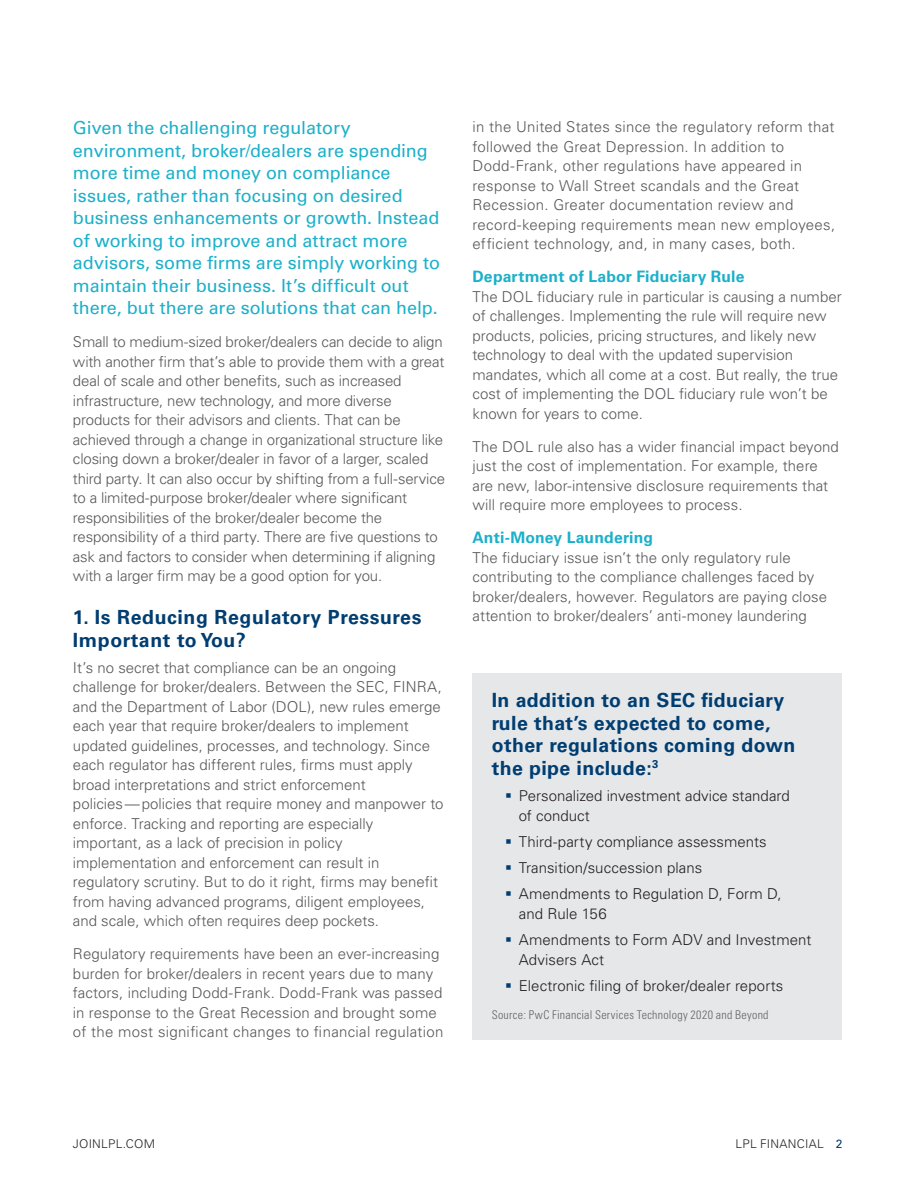
<style>
.page{position:relative;width:918px;height:1188px;background:#fff}
.page>*{position:absolute;margin:0;border:0;box-sizing:border-box;transform-origin:0 0}
.Subhead{font:700 19.5px/22.5px "Univers LT Std";letter-spacing:.02em;color:#003d71}
.Intro_Paragraph{font:18px/22.5px "Univers LT Std";color:#1cb0ca}
.Sub-subhead{font:700 15.75px "Univers LT Std";letter-spacing:.01em;color:#1cb0ca}
.Body_Text{font:300 15px/19.5px "Univers LT Std";color:#57585a}
.Body_Text-2{font:300 15px/19.5px "Univers LT Std";letter-spacing:.02em;color:#57585a}
.t1{font:300 15px/19.5px "Univers LT Std";letter-spacing:.005em;color:#231f20}
.Disclosure{font:300 condensed 12px "Univers LT Std";letter-spacing:.025em;color:#636366}
.t2{font:300 12px "Univers LT Std";letter-spacing:.02em;color:#231f20}
.s1{font-weight:400;color:#003d71}
</style>
<div class="page">
<div style="left:472px;top:673px;width:370px;height:367px;background:#e6e7e9"></div>
<p class="Intro_Paragraph" style="left:73px;top:117px;width:369px">Given the challenging regulatory environment, broker/dealers are spending more time and money on compliance issues, rather than focusing on desired business enhancements or growth. Instead of working to improve and attract more advisors, some firms are simply working to maintain their business. It’s difficult out there, but there are solutions that can help.</p>
<p class="Body_Text" style="left:73px;top:332px;width:374px">Small to medium-sized broker/dealers can decide to align with another firm that’s able to provide them with a great deal of scale and other benefits, such as increased infrastructure, new technology, and more diverse products for their advisors and clients. That can be achieved through a change in organizational structure like closing down a broker/dealer in favor of a larger, scaled third party. It can also occur by shifting from a full-service to a limited-purpose broker/dealer where significant responsibilities of the broker/dealer become the responsibility of a third party. There are five questions to ask and factors to consider when determining if aligning with a larger firm may be a good option for you.</p>
<p class="Subhead" style="left:73px;top:606px;width:350px">1. Is Reducing Regulatory Pressures<br>Important to You?</p>
<p class="Body_Text" style="left:73px;top:658px;width:372px">It’s no secret that compliance can be an ongoing challenge for broker/dealers. Between the SEC, FINRA, and the Department of Labor (DOL), new rules emerge each year that require broker/dealers to implement updated guidelines, processes, and technology. Since each regulator has different rules, firms must apply broad interpretations and strict enforcement policies—policies that require money and manpower to enforce. Tracking and reporting are especially important, as a lack of precision in policy implementation and enforcement can result in regulatory scrutiny. But to do it right, firms may benefit from having advanced programs, diligent employees, and scale, which often requires deep pockets.</p>
<p class="Body_Text" style="left:73px;top:944px;width:372px">Regulatory requirements have been an ever-increasing burden for broker/dealers in recent years due to many factors, including Dodd-Frank. Dodd-Frank was passed in response to the Great Recession and brought some of the most significant changes to financial regulation</p>
<p class="Body_Text-2" style="left:472px;top:117px;width:364px">in the United States since the regulatory reform that followed the Great Depression. In addition to Dodd-Frank, other regulations have appeared in response to Wall Street scandals and the Great Recession. Greater documentation review and record-keeping requirements mean new employees, efficient technology, and, in many cases, both.</p>
<p class="Sub-subhead" style="left:472px;top:267px;width:274px">Department of Labor Fiduciary Rule</p>
<p class="Body_Text" style="left:472px;top:287px;width:371px">The DOL fiduciary rule in particular is causing a number of challenges. Implementing the rule will require new products, policies, pricing structures, and likely new technology to deal with the updated supervision mandates, which all come at a cost. But really, the true cost of implementing the DOL fiduciary rule won’t be known for years to come.</p>
<p class="Body_Text" style="left:472px;top:437px;width:368px">The DOL rule also has a wider financial impact beyond just the cost of implementation. For example, there are new, labor-intensive disclosure requirements that will require more employees to process.</p>
<p class="Sub-subhead" style="left:472px;top:528px;width:182px">Anti-Money Laundering</p>
<p class="Body_Text" style="left:472px;top:548px;width:356px">The fiduciary issue isn’t the only regulatory rule contributing to the compliance challenges faced by broker/dealers, however. Regulators are paying close attention to broker/dealers’ anti-money laundering</p>
<p class="Subhead" style="left:492px;top:689px;width:305px">In addition to an SEC fiduciary rule that’s expected to come, other regulations coming down the pipe include:<sup>3</sup></p>
<p class="t1" style="left:519px;top:786px;width:272px">Personalized investment advice standard of conduct</p>
<p class="t1" style="left:519px;top:832px;width:250px">Third-party compliance assessments</p>
<p class="t1" style="left:519px;top:858px;width:185px">Transition/succession plans</p>
<p class="t1" style="left:519px;top:884px;width:264px">Amendments to Regulation D, Form D, and Rule 156</p>
<p class="t1" style="left:519px;top:930px;width:294px">Amendments to Form ADV and Investment<br>Advisers Act</p>
<p class="t1" style="left:519px;top:976px;width:266px">Electronic filing of broker/dealer reports</p>
<p class="Disclosure" style="left:492px;top:1008px;width:278px">Source: PwC Financial Services Technology 2020 and Beyond</p>
<p class="t2" style="left:73px;top:1137px;width:84px">JOINLPL.COM</p>
<p class="t2" style="left:736px;top:1137px;width:108px">LPL FINANCIAL <span class="s1">2</span></p>
</div>
